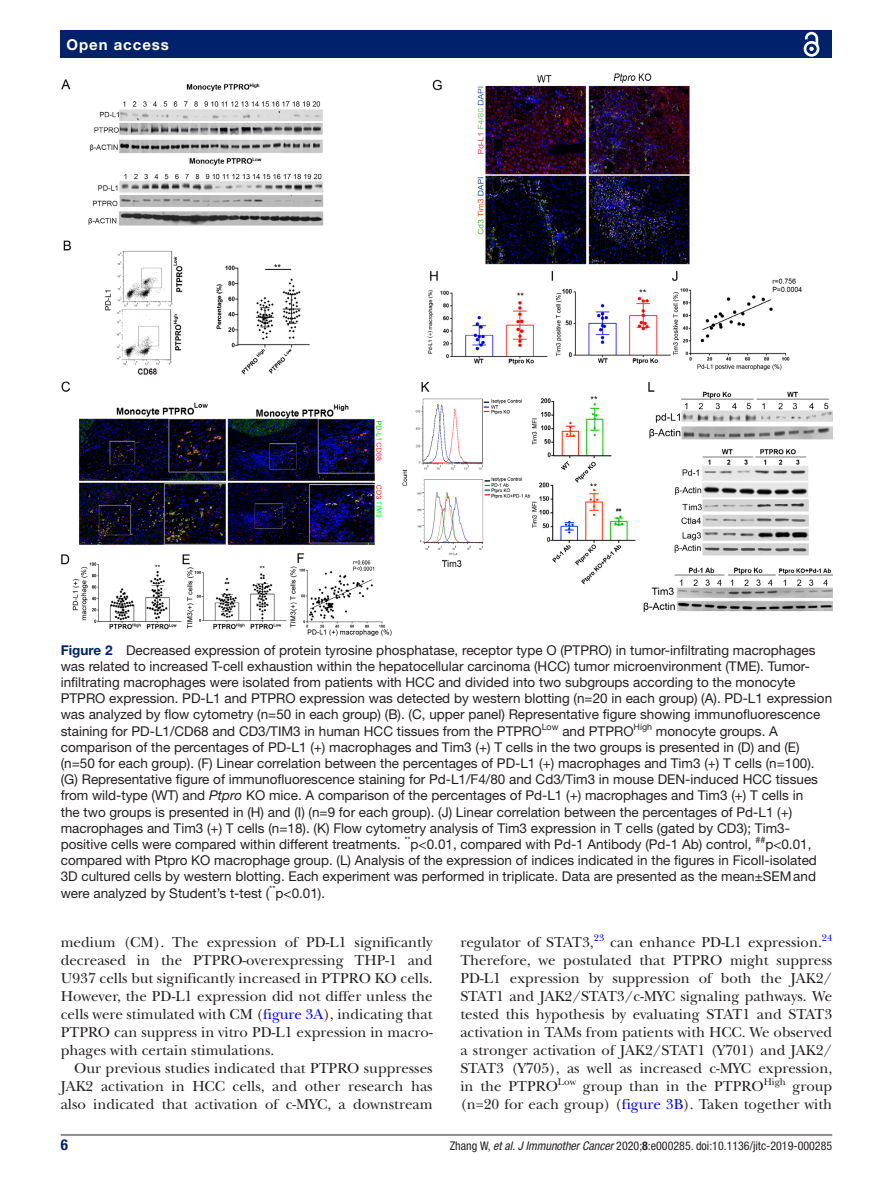
<style>
.page{position:relative;width:893px;height:1191px;background:#fff}
.page>*{position:absolute;margin:0;border:0;box-sizing:border-box;transform-origin:0 0}
.t1{font:15px/18px "New Baskerville";color:#231f20;text-align:justify}
.t2{font:700 15px "Helvetica Neue LT Std";letter-spacing:.065em;color:#fff}
.t3{font:700 condensed 15px "Helvetica Neue LT Std";color:#00226b}
.t4{font:13.5px/16.2px "Helvetica Neue LT Std";color:#231f20}
.t5{font:condensed 12px "Helvetica Neue LT Std";color:#231f20}
.t6{font:9.9px "New Baskerville";color:#231f20}
.t7{font:9.9px "New Baskerville";color:#00f}
.t8{font:9px "Helvetica Neue LT Std";color:#231f20}
.s1{font-weight:700;color:#00226b}
.s2{font-style:italic}
.s3{color:#00f}
.s4{font-weight:700}
</style>
<div class="page">
<hr style="left:61px;top:1134px;width:771px;height:1px;background:#231f20">
<div style="left:61px;top:31px;width:771px;height:27px;background:#00226b"></div>
<svg style="left:803px;top:31px;width:17px;height:26px"></svg>
<img style="left:61px;top:73px;width:771px;height:564px">
<p class="t2" style="left:66px;top:35px;width:104px">Open access</p>
<p class="t4" style="left:61px;top:641px;width:773px"><span class="s1">Figure 2</span> Decreased expression of protein tyrosine phosphatase, receptor type O (PTPRO) in tumor-infiltrating macrophages was related to increased T-cell exhaustion within the hepatocellular carcinoma (HCC) tumor microenvironment (TME). Tumor&shy;infiltrating macrophages were isolated from patients with HCC and divided into two subgroups according to the monocyte PTPRO expression. PD-L1 and PTPRO expression was detected by western blotting (n=20 in each group) (A). PD-L1 expression was analyzed by flow cytometry (n=50 in each group) (B). (C, upper panel) Representative figure showing immunofluorescence staining for PD-L1/CD68 and CD3/TIM3 in human HCC tissues from the PTPRO</p>
<p class="t8" style="left:542px;top:721px;width:18px">Low</p>
<p class="t4" style="left:562px;top:722px;width:73px">and PTPRO</p>
<p class="t8" style="left:634px;top:721px;width:20px">High</p>
<p class="t4" style="left:61px;top:722px;width:759px;text-indent:595px">monocyte groups. A comparison of the percentages of PD-L1 (+) macrophages and Tim3 (+) T cells in the two groups is presented in (D) and (E) (n=50 for each group). (F) Linear correlation between the percentages of PD-L1 (+) macrophages and Tim3 (+) T cells (n=100). (G) Representative figure of immunofluorescence staining for Pd-L1/F4/80 and Cd3/Tim3 in mouse DEN-induced HCC tissues from wild-type (WT) and <span class="s2">Ptpro</span> KO mice. A comparison of the percentages of Pd-L1 (+) macrophages and Tim3 (+) T cells in the two groups is presented in (H) and (I) (n=9 for each group). (J) Linear correlation between the percentages of Pd-L1 (+) macrophages and Tim3 (+) T cells (n=18). (K) Flow cytometry analysis of Tim3 expression in T cells (gated by CD3); Tim3- positive cells were compared within different treatments.</p>
<p class="t8" style="left:404px;top:834px;width:8px">**</p>
<p class="t4" style="left:411px;top:836px;width:342px">p&lt;0.01, compared with Pd-1 Antibody (Pd-1 Ab) control,</p>
<p class="t8" style="left:755px;top:834px;width:11px">##</p>
<p class="t4" style="left:61px;top:836px;width:758px;text-indent:705px">p&lt;0.01, compared with Ptpro KO macrophage group. (L) Analysis of the expression of indices indicated in the figures in Ficoll-isolated 3D cultured cells by western blotting. Each experiment was performed in triplicate. Data are presented as the mean±SEMand were analyzed by Student’s t-test (<sup>**</sup>p&lt;0.01).</p>
<p class="t1" style="left:61px;top:933px;width:373px">medium (CM). The expression of PD-L1 significantly decreased in the PTPRO-overexpressing THP-1 and U937 cells but significantly increased in PTPRO KO cells.<br>However, the PD-L1 expression did not differ unless the cells were stimulated with CM (<span class="s3">figure 3A</span>), indicating that PTPRO can suppress in vitro PD-L1 expression in macro&shy;phages with certain stimulations.</p>
<p class="t1" style="left:61px;top:1059px;width:373px;text-indent:14px">Our previous studies indicated that PTPRO suppresses JAK2 activation in HCC cells, and other research has also indicated that activation of c-MYC, a downstream</p>
<p class="t1" style="left:460px;top:933px;width:363px">regulator of STAT3,<sup>23</sup> can enhance PD-L1 expression.</p>
<p class="t7" style="left:822px;top:931px;width:12px">24</p>
<p class="t1" style="left:460px;top:951px;width:373px">Therefore, we postulated that PTPRO might suppress PD-L1 expression by suppression of both the JAK2/ STAT1 and JAK2/STAT3/c-MYC signaling pathways. We tested this hypothesis by evaluating STAT1 and STAT3 activation in TAMs from patients with HCC. We observed a stronger activation of JAK2/STAT1 (Y701) and JAK2/ STAT3 (Y705), as well as increased c-MYC expression, in the PTPRO<sup>Low</sup></p>
<p class="t1" style="left:583px;top:1077px;width:182px">group than in the PTPRO</p>
<p class="t6" style="left:764px;top:1075px;width:24px">High</p>
<p class="t1" style="left:460px;top:1077px;width:373px;text-align:right">group<br>(n=20 for each group) (<span class="s3">figure 3B</span>). Taken together with</p>
<p class="t3" style="left:61px;top:1135px;width:9px">6</p>
<p class="t5" style="left:450px;top:1138px;width:384px">Zhang W, <span class="s2">et al</span>. <span class="s2">J Immunother Cancer</span> 2020;<span class="s4">8</span>:e000285. doi:10.1136/jitc-2019-000285</p>
</div>
